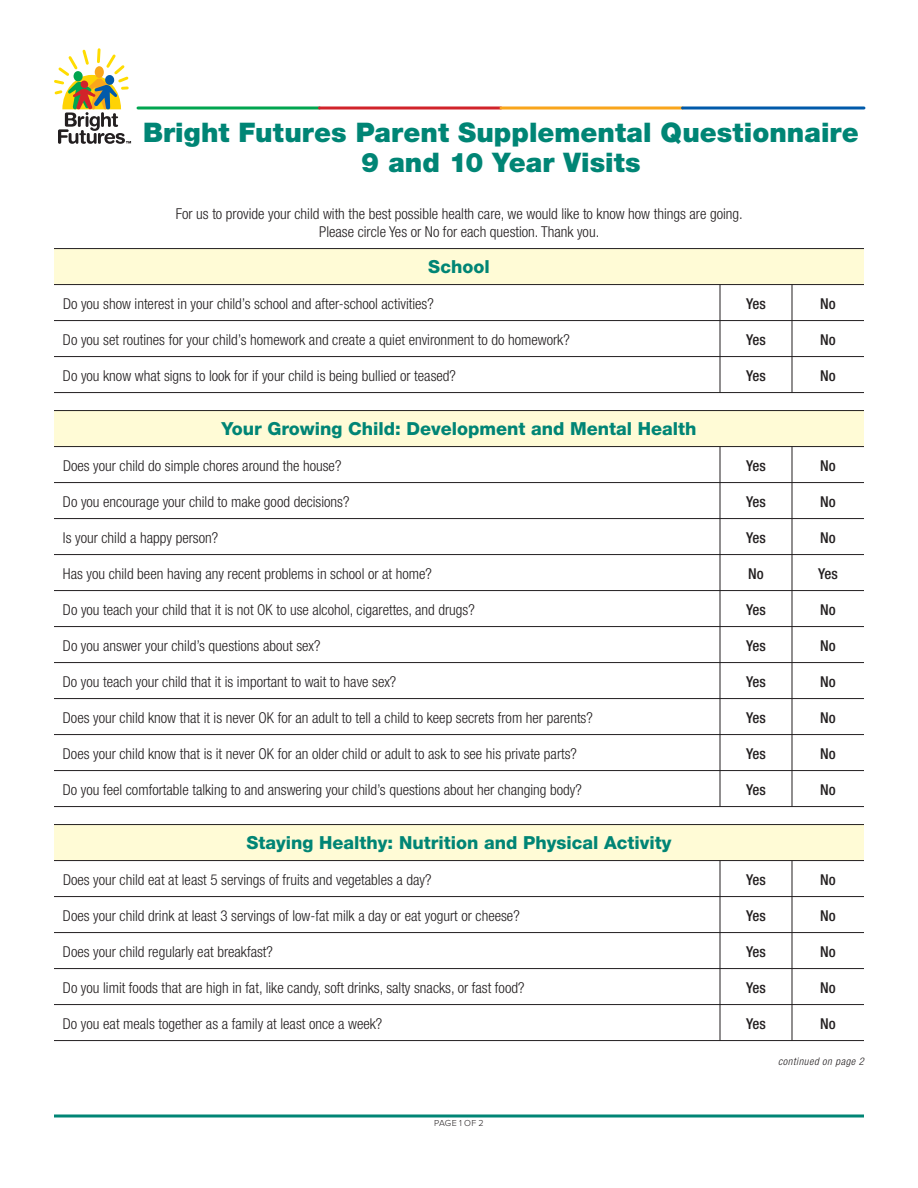
<style>
.page{position:relative;width:918px;height:1188px;background:#fff}
.page>*{position:absolute;margin:0;border:0;box-sizing:border-box;transform-origin:0 0}
.t1{font:900 27px/30px "Helvetica Neue";letter-spacing:.005em;color:#008575;text-align:center}
.t2{font:800 18px "Helvetica Neue";color:#008575}
.t3{font:300 condensed 15px/18px "Helvetica Neue";color:#231f20;text-align:center}
.t4{font:500 condensed 15px "Helvetica Neue";color:#231f20}
.t5{font:italic 300 condensed 10.5px "Helvetica Neue";letter-spacing:.05em;color:#231f20}
.t6{font:300 9px "Proxima Nova";letter-spacing:.02em;color:#231f20}
</style>
<div class="page">
<div style="left:54px;top:824px;width:810px;height:37px;background:#fffbd6"></div>
<div style="left:54px;top:411px;width:810px;height:36px;background:#fffbd6"></div>
<div style="left:54px;top:249px;width:810px;height:36px;background:#fffbd6"></div>
<hr style="left:54px;top:248px;width:810px;height:1px;background:#231f20">
<hr style="left:54px;top:284px;width:810px;height:1px;background:#231f20">
<hr style="left:54px;top:320px;width:810px;height:1px;background:#231f20">
<hr style="left:54px;top:356px;width:810px;height:1px;background:#231f20">
<hr style="left:54px;top:392px;width:810px;height:1px;background:#231f20">
<hr style="left:54px;top:410px;width:810px;height:1px;background:#231f20">
<hr style="left:54px;top:446px;width:810px;height:1px;background:#231f20">
<hr style="left:54px;top:482px;width:810px;height:1px;background:#231f20">
<hr style="left:54px;top:518px;width:810px;height:1px;background:#231f20">
<hr style="left:54px;top:554px;width:810px;height:1px;background:#231f20">
<hr style="left:54px;top:590px;width:810px;height:1px;background:#231f20">
<hr style="left:54px;top:626px;width:810px;height:1px;background:#231f20">
<hr style="left:54px;top:662px;width:810px;height:1px;background:#231f20">
<hr style="left:54px;top:698px;width:810px;height:1px;background:#231f20">
<hr style="left:54px;top:734px;width:810px;height:1px;background:#231f20">
<hr style="left:54px;top:770px;width:810px;height:1px;background:#231f20">
<hr style="left:54px;top:806px;width:810px;height:1px;background:#231f20">
<hr style="left:54px;top:824px;width:810px;height:1px;background:#231f20">
<hr style="left:54px;top:860px;width:810px;height:1px;background:#231f20">
<hr style="left:54px;top:896px;width:810px;height:1px;background:#231f20">
<hr style="left:54px;top:932px;width:810px;height:1px;background:#231f20">
<hr style="left:54px;top:968px;width:810px;height:1px;background:#231f20">
<hr style="left:54px;top:1004px;width:810px;height:1px;background:#231f20">
<hr style="left:54px;top:1040px;width:810px;height:1px;background:#231f20">
<svg style="left:54px;top:1114px;width:810px;height:4px"></svg>
<svg style="left:54px;top:48px;width:77px;height:96px"></svg>
<svg style="left:138px;top:106px;width:182px;height:4px"></svg>
<svg style="left:320px;top:106px;width:181px;height:4px"></svg>
<svg style="left:501px;top:106px;width:181px;height:4px"></svg>
<svg style="left:682px;top:106px;width:182px;height:4px"></svg>
<hr style="left:720px;top:285px;width:1px;height:108px;background:#231f20">
<hr style="left:720px;top:447px;width:1px;height:360px;background:#231f20">
<hr style="left:720px;top:861px;width:1px;height:180px;background:#231f20">
<hr style="left:792px;top:285px;width:1px;height:108px;background:#231f20">
<hr style="left:792px;top:447px;width:1px;height:360px;background:#231f20">
<hr style="left:792px;top:861px;width:1px;height:180px;background:#231f20">
<h1 class="t1" style="left:143px;top:118px;width:717px">Bright Futures Parent Supplemental Questionnaire<br>9 and 10 Year Visits</h1>
<p class="t3" style="left:176px;top:205px;width:569px">For us to provide your child with the best possible health care, we would like to know how things are going.<br>Please circle Yes or No for each question. Thank you.</p>
<p class="t2" style="left:428px;top:256px;width:63px">School</p>
<p class="t3" style="left:63px;top:295px;width:372px">Do you show interest in your child’s school and after-school activities?</p>
<p class="t4" style="left:746px;top:295px;width:21px">Yes</p>
<p class="t4" style="left:820px;top:295px;width:17px">No</p>
<p class="t3" style="left:63px;top:331px;width:508px">Do you set routines for your child’s homework and create a quiet environment to do homework?</p>
<p class="t4" style="left:746px;top:331px;width:21px">Yes</p>
<p class="t4" style="left:820px;top:331px;width:17px">No</p>
<p class="t3" style="left:63px;top:367px;width:395px">Do you know what signs to look for if your child is being bullied or teased?</p>
<p class="t4" style="left:746px;top:367px;width:21px">Yes</p>
<p class="t4" style="left:820px;top:367px;width:17px">No</p>
<p class="t2" style="left:221px;top:418px;width:477px">Your Growing Child: Development and Mental Health</p>
<p class="t3" style="left:63px;top:457px;width:280px">Does your child do simple chores around the house?</p>
<p class="t4" style="left:746px;top:457px;width:21px">Yes</p>
<p class="t4" style="left:820px;top:457px;width:17px">No</p>
<p class="t3" style="left:63px;top:493px;width:288px">Do you encourage your child to make good decisions?</p>
<p class="t4" style="left:746px;top:493px;width:21px">Yes</p>
<p class="t4" style="left:820px;top:493px;width:17px">No</p>
<p class="t3" style="left:63px;top:529px;width:157px">Is your child a happy person?</p>
<p class="t4" style="left:746px;top:529px;width:21px">Yes</p>
<p class="t4" style="left:820px;top:529px;width:17px">No</p>
<p class="t3" style="left:63px;top:565px;width:371px">Has you child been having any recent problems in school or at home?</p>
<p class="t4" style="left:748px;top:565px;width:17px">No</p>
<p class="t4" style="left:818px;top:565px;width:21px">Yes</p>
<p class="t3" style="left:63px;top:601px;width:413px">Do you teach your child that it is not OK to use alcohol, cigarettes, and drugs?</p>
<p class="t4" style="left:746px;top:601px;width:21px">Yes</p>
<p class="t4" style="left:820px;top:601px;width:17px">No</p>
<p class="t3" style="left:63px;top:637px;width:259px">Do you answer your child’s questions about sex?</p>
<p class="t4" style="left:746px;top:637px;width:21px">Yes</p>
<p class="t4" style="left:820px;top:637px;width:17px">No</p>
<p class="t3" style="left:63px;top:673px;width:335px">Do you teach your child that it is important to wait to have sex?</p>
<p class="t4" style="left:746px;top:673px;width:21px">Yes</p>
<p class="t4" style="left:820px;top:673px;width:17px">No</p>
<p class="t3" style="left:63px;top:709px;width:531px">Does your child know that it is never OK for an adult to tell a child to keep secrets from her parents?</p>
<p class="t4" style="left:746px;top:709px;width:21px">Yes</p>
<p class="t4" style="left:820px;top:709px;width:17px">No</p>
<p class="t3" style="left:63px;top:745px;width:516px">Does your child know that is it never OK for an older child or adult to ask to see his private parts?</p>
<p class="t4" style="left:746px;top:745px;width:21px">Yes</p>
<p class="t4" style="left:820px;top:745px;width:17px">No</p>
<p class="t3" style="left:63px;top:781px;width:520px">Do you feel comfortable talking to and answering your child’s questions about her changing body?</p>
<p class="t4" style="left:746px;top:781px;width:21px">Yes</p>
<p class="t4" style="left:820px;top:781px;width:17px">No</p>
<p class="t2" style="left:247px;top:832px;width:426px">Staying Healthy: Nutrition and Physical Activity</p>
<p class="t3" style="left:63px;top:871px;width:370px">Does your child eat at least 5 servings of fruits and vegetables a day?</p>
<p class="t4" style="left:746px;top:871px;width:21px">Yes</p>
<p class="t4" style="left:820px;top:871px;width:17px">No</p>
<p class="t3" style="left:63px;top:907px;width:458px">Does your child drink at least 3 servings of low-fat milk a day or eat yogurt or cheese?</p>
<p class="t4" style="left:746px;top:907px;width:21px">Yes</p>
<p class="t4" style="left:820px;top:907px;width:17px">No</p>
<p class="t3" style="left:63px;top:943px;width:211px">Does your child regularly eat breakfast?</p>
<p class="t4" style="left:746px;top:943px;width:21px">Yes</p>
<p class="t4" style="left:820px;top:943px;width:17px">No</p>
<p class="t3" style="left:63px;top:979px;width:463px">Do you limit foods that are high in fat, like candy, soft drinks, salty snacks, or fast food?</p>
<p class="t4" style="left:746px;top:979px;width:21px">Yes</p>
<p class="t4" style="left:820px;top:979px;width:17px">No</p>
<p class="t3" style="left:63px;top:1015px;width:321px">Do you eat meals together as a family at least once a week?</p>
<p class="t4" style="left:746px;top:1015px;width:21px">Yes</p>
<p class="t4" style="left:820px;top:1015px;width:17px">No</p>
<p class="t5" style="left:778px;top:1055px;width:87px">continued on page 2</p>
<p class="t6" style="left:434px;top:1119px;width:51px">PAGE 1 OF 2</p>
</div>
